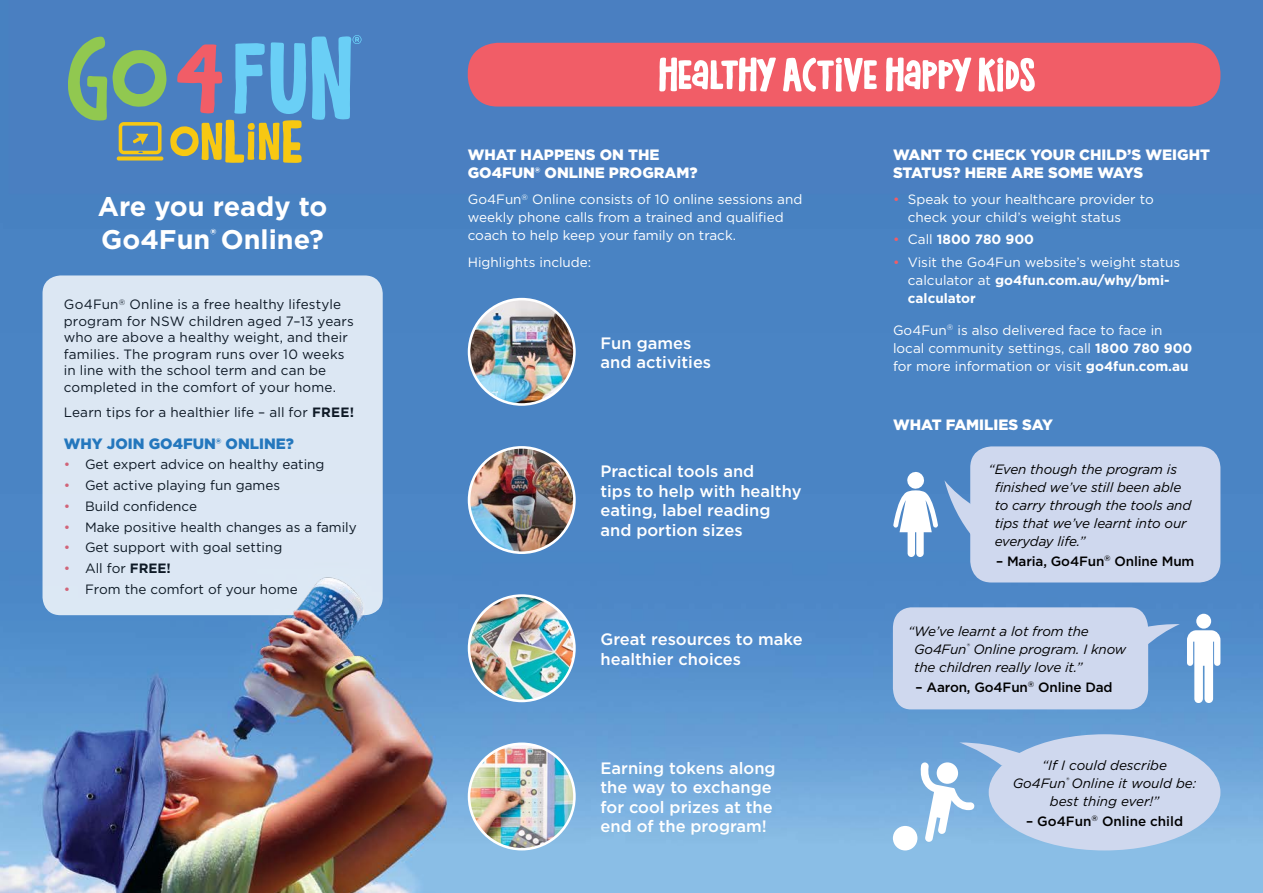
<style>
.page{position:relative;width:1263px;height:893px;background:#fff}
.page>*{position:absolute;margin:0;border:0;box-sizing:border-box;transform-origin:0 0}
.t1{font:700 27px/33px "Gotham";color:#fff}
.t2{font:500 16.5px/19.5px "Gotham";color:#fff}
.t3{font:900 15px/18px "Gotham";color:#fff}
.t4{font:900 15px "Gotham";color:#1c75bc}
.t5{font:13.5px/16.5px "Gotham";color:#000}
.t6{font:13.5px/18px "Gotham";color:#fff}
.t7{font:italic 13.5px/18px "Gotham";letter-spacing:-.01em;color:#000}
.t8{font:500 13.5px "Gotham";letter-spacing:-.01em;color:#000}
.t9{font:700 13.5px "Gotham";color:#fff}
.s1{font-weight:700}
.s2{color:#f15d67}
.s3{font-weight:400;color:#f15d67}
.s4{font-weight:400}
</style>
<div class="page">
<img style="left:0;top:0;width:1263px;height:893px">
<img style="left:470px;top:299px;width:104px;height:105px">
<div style="left:468px;top:298px;width:108px;height:108px;border:3px solid #fff;border-radius:50%"></div>
<img style="left:470px;top:744px;width:104px;height:105px">
<div style="left:468px;top:742px;width:108px;height:108px;border:3px solid #fff;border-radius:50%"></div>
<img style="left:469px;top:447px;width:105px;height:106px;border-radius:53px">
<div style="left:468px;top:446px;width:108px;height:108px;border:3px solid #fff;border-radius:50%"></div>
<img style="left:469px;top:596px;width:105px;height:104px">
<div style="left:468px;top:594px;width:108px;height:108px;border:3px solid #fff;border-radius:50%"></div>
<svg style="left:893px;top:471px;width:45px;height:86px"></svg>
<div style="left:970px;top:446px;width:250px;height:136px;background:#cfd8ee;border-radius:21px"></div>
<svg style="left:944px;top:480px;width:27px;height:59px;background:#76a0d2"></svg>
<svg style="left:893px;top:607px;width:287px;height:102px;background:#c1d0ea"></svg>
<div style="left:1196px;top:614px;width:15px;height:15px;background:#fff;border-radius:50%"></div>
<svg style="left:1187px;top:630px;width:33px;height:75px"></svg>
<div style="left:893px;top:826px;width:24px;height:24px;background:#fff;border-radius:50%"></div>
<div style="left:989px;top:734px;width:231px;height:116px;background:#cfd8ee;border-radius:50%"></div>
<svg style="left:919px;top:742px;width:113px;height:100px"></svg>
<div style="left:43px;top:275px;width:340px;height:340px;background:#dce7f3;border-radius:18px"></div>
<img style="left:257px;top:532px;width:181px;height:128px">
<div style="left:468px;top:43px;width:752px;height:64px;background:#f15d67;border-radius:30px"></div>
<svg style="left:659px;top:57px;width:117px;height:35px"></svg>
<svg style="left:979px;top:57px;width:56px;height:35px"></svg>
<svg style="left:783px;top:57px;width:94px;height:35px"></svg>
<svg style="left:886px;top:57px;width:85px;height:35px"></svg>
<svg style="left:68px;top:36px;width:238px;height:127px;background:#7095a0"></svg>
<svg style="left:312px;top:35px;width:49px;height:85px;background:#5db0e1"></svg>
<h1 class="t1" style="left:98px;top:190px;width:231px">Are you ready to<br>Go4Fun<sup>®</sup> Online?</h1>
<p class="t5" style="left:64px;top:296px;width:292px">Go4Fun<sup>®</sup> Online is a free healthy lifestyle program for NSW children aged 7–13 years who are above a healthy weight, and their families. The program runs over 10 weeks in line with the school term and can be completed in the comfort of your home.</p>
<p class="t5" style="left:64px;top:403px;width:292px">Learn tips for a healthier life – all for <span class="s1">FREE!</span></p>
<p class="t4" style="left:64px;top:433px;width:232px">WHY JOIN GO4FUN® ONLINE?</p>
<p class="t5" style="left:64px;top:456px;width:262px"><span class="s2">•</span> Get expert advice on healthy eating</p>
<p class="t5" style="left:64px;top:477px;width:218px"><span class="s2">•</span> Get active playing fun games</p>
<p class="t5" style="left:64px;top:498px;width:135px"><span class="s2">•</span> Build confidence</p>
<p class="t5" style="left:64px;top:519px;width:295px"><span class="s2">•</span> Make positive health changes as a family</p>
<p class="t5" style="left:64px;top:539px;width:220px"><span class="s2">•</span> Get support with goal setting</p>
<p class="t5" style="left:64px;top:560px;width:109px"><span class="s2">•</span> All for <span class="s1">FREE!</span></p>
<p class="t5" style="left:64px;top:581px;width:236px"><span class="s2">•</span> From the comfort of your home</p>
<p class="t3" style="left:468px;top:145px;width:231px">WHAT HAPPENS ON THE<br>GO4FUN® ONLINE PROGRAM?</p>
<p class="t6" style="left:468px;top:190px;width:336px">Go4Fun<sup>®</sup> Online consists of 10 online sessions and weekly phone calls from a trained and qualified coach to help keep your family on track.</p>
<p class="t6" style="left:468px;top:253px;width:125px">Highlights include:</p>
<p class="t2" style="left:600px;top:333px;width:112px">Fun games and activities</p>
<p class="t2" style="left:600px;top:462px;width:203px">Practical tools and<br>tips to help with healthy eating, label reading and portion sizes</p>
<p class="t2" style="left:600px;top:629px;width:204px">Great resources to make healthier choices</p>
<p class="t2" style="left:600px;top:758px;width:177px">Earning tokens along the way to exchange for cool prizes at the end of the program!</p>
<p class="t3" style="left:893px;top:145px;width:318px">WANT TO CHECK YOUR CHILD’S WEIGHT<br>STATUS? HERE ARE SOME WAYS</p>
<p class="t6" style="left:908px;top:190px;width:247px;text-indent:-15px"><span class="s2">•</span> Speak to your healthcare provider to check your child’s weight status</p>
<p class="t9" style="left:893px;top:231px;width:143px"><span class="s3">•</span> <span class="s4">Call</span> 1800 780 900</p>
<p class="t6" style="left:908px;top:253px;width:274px;text-indent:-15px"><span class="s2">•</span> Visit the Go4Fun website’s weight status calculator at <span class="s1">go4fun.com.au/why/bmi&shy;calculator</span></p>
<p class="t6" style="left:893px;top:321px;width:301px">Go4Fun<sup>®</sup> is also delivered face to face in local community settings, call <span class="s1">1800 780 900 </span>for more information or visit <span class="s1">go4fun.com.au</span></p>
<p class="t3" style="left:893px;top:415px;width:161px">WHAT FAMILIES SAY</p>
<p class="t7" style="left:995px;top:460px;width:198px;text-indent:-6px">“Even though the program is finished we’ve still been able to carry through the tools and tips that we’ve learnt into our everyday life.”</p>
<p class="t8" style="left:996px;top:553px;width:200px">– Maria, Go4Fun<sup>®</sup> Online Mum</p>
<p class="t7" style="left:914px;top:622px;width:214px;text-indent:-6px">“We’ve learnt a lot from the<br>Go4Fun<sup>®</sup> Online program. I know the children really love it.”</p>
<p class="t8" style="left:915px;top:679px;width:199px">– Aaron, Go4Fun<sup>®</sup> Online Dad</p>
<p class="t7" style="left:1013px;top:756px;width:185px;text-align:center">“If I could describe<br>Go4Fun<sup>®</sup> Online it would be: best thing ever!”</p>
<p class="t8" style="left:1026px;top:813px;width:158px">– Go4Fun<sup>®</sup> Online child</p>
</div>
